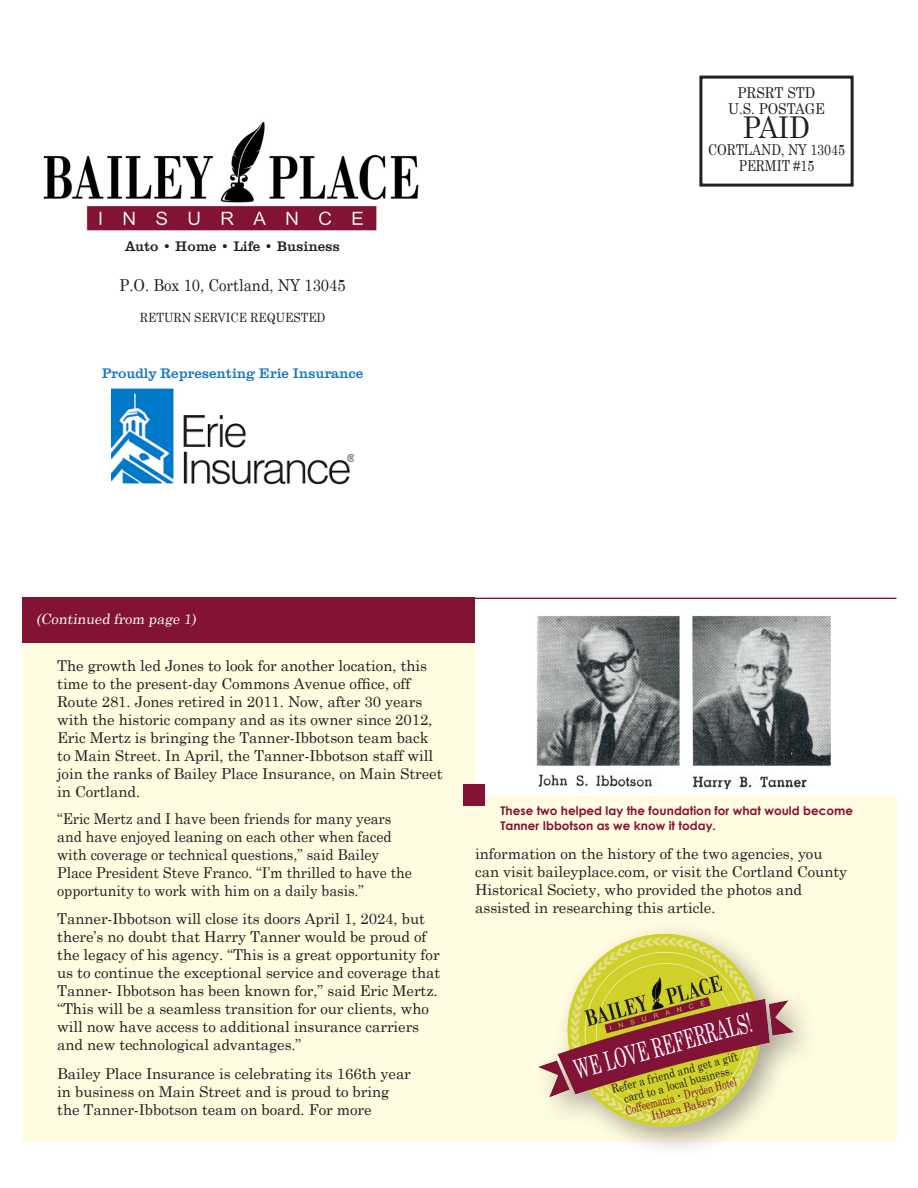
<style>
.page{position:relative;width:918px;height:1188px;background:#fff}
.page>*{position:absolute;margin:0;border:0;box-sizing:border-box;transform-origin:0 0}
.t1{font:30px "Century";color:#231f20;scale:.9 1}
.t2{font:26.55px "Century";color:#fff;scale:.59 1}
.t3{font:16.5px "Century Schoolbook";color:#231f20;scale:.9 1}
.t4{font:15px/18px "Century Schoolbook";letter-spacing:-.005em;color:#231f20}
.t5{font:15px/18px "Century Schoolbook";letter-spacing:-.005em;color:#231f20;scale:.95 1}
.t6{font:15px "Century";color:#231f20;scale:.83 1}
.t7{font:15px "Century";color:#231f20;scale:.9 1}
.t8{font:500 14.4px "Clarendon T";color:#1778be}
.t9{font:500 14.4px "Clarendon T";color:#231f20}
.t10{font:14.25px "Century Schoolbook";color:#fff}
.t11{font:12.75px "Century";color:#231f20;scale:.9 1}
.t12{font:700 12px/15px "Century Gothic";color:#831335}
.t13{font:12px "Century";color:#231f20;scale:.85 1}
.t14{font:12px "Century";color:#831335;scale:.72 1}
.t15{font:12px "Century";color:#831335;scale:.85 1}
</style>
<div class="page">
<div style="left:699px;top:76px;width:155px;height:111px;border:3px solid #231f20"></div>
<img style="left:112px;top:388px;width:242px;height:97px">
<div style="left:22px;top:598px;width:874px;height:544px;background:#fffce1"></div>
<img style="left:43px;top:122px;width:376px;height:109px">
<div style="left:23px;top:598px;width:452px;height:45px;background:#831335"></div>
<hr style="left:49px;top:598px;width:847px;height:1px;background:#831335">
<div style="left:475px;top:599px;width:421px;height:196px;background:#fff"></div>
<img style="left:536px;top:615px;width:295px;height:176px">
<div style="left:464px;top:785px;width:21px;height:21px;background:#831335"></div>
<div style="left:529px;top:921px;width:293px;height:237px;background:#231f20;opacity:.4"></div>
<img style="left:529px;top:921px;width:286px;height:228px">
<p class="t9" style="left:125px;top:238px;width:216px">Auto • Home • Life • Business</p>
<p class="t3" style="left:120px;top:271px;width:253px">P.O. Box 10, Cortland, NY 13045</p>
<p class="t11" style="left:140px;top:306px;width:208px">RETURN SERVICE REQUESTED</p>
<p class="t8" style="left:102px;top:365px;width:263px">Proudly Representing Erie Insurance</p>
<p class="t7" style="left:738px;top:80px;width:88px">PRSRT STD</p>
<p class="t7" style="left:728px;top:96px;width:109px">U.S. POSTAGE</p>
<p class="t1" style="left:743px;top:102px;width:76px">PAID</p>
<p class="t6" style="left:708px;top:137px;width:167px">CORTLAND, NY 13045</p>
<p class="t6" style="left:739px;top:153px;width:93px">PERMIT #15</p>
<p class="t10" style="left:36px;top:607px;width:164px">(Continued from page 1)</p>
<p class="t4" style="left:57px;top:655px;width:387px">The growth led Jones to look for another location, this time to the present-day Commons Avenue office, off Route 281. Jones retired in 2011. Now, after 30 years with the historic company and as its owner since 2012, Eric Mertz is bringing the Tanner-Ibbotson team back to Main Street. In April, the Tanner-Ibbotson staff will join the ranks of Bailey Place Insurance, on Main Street in Cortland.</p>
<p class="t5" style="left:57px;top:808px;width:375px">“Eric Mertz and I have been friends for many years and have enjoyed leaning on each other when faced with coverage or technical questions,” said Bailey Place President Steve Franco. “I’m thrilled to have the opportunity to work with him on a daily basis.”</p>
<p class="t4" style="left:57px;top:909px;width:385px">Tanner-Ibbotson will close its doors April 1, 2024, but there’s no doubt that Harry Tanner would be proud of the legacy of his agency. “This is a great opportunity for us to continue the exceptional service and coverage that Tanner- Ibbotson has been known for,” said Eric Mertz. “This will be a seamless transition for our clients, who will now have access to additional insurance carriers and new technological advantages.”</p>
<p class="t4" style="left:57px;top:1063px;width:355px">Bailey Place Insurance is celebrating its 166th year in business on Main Street and is proud to bring the Tanner-Ibbotson team on board. For more</p>
<p class="t12" style="left:500px;top:803px;width:354px">These two helped lay the foundation for what would become<br>Tanner Ibbotson as we know it today.</p>
<p class="t4" style="left:475px;top:843px;width:374px">information on the history of the two agencies, you can visit baileyplace.com, or visit the Cortland County Historical Society, who provided the photos and assisted in researching this article.</p>
<p class="t2" style="left:569px;top:1048px;width:312px;rotate:-15deg">WE LOVE REFERRALS!</p>
<p class="t13" style="left:609px;top:1080px;width:155px;rotate:-15deg">Refer a friend and get a gift</p>
<p class="t13" style="left:621px;top:1089px;width:133px;rotate:-15deg">card to a local business.</p>
<p class="t14" style="left:623px;top:1101px;width:160px;rotate:-15deg">Coffeemania • Dryden Hotel</p>
<p class="t15" style="left:649px;top:1106px;width:81px;rotate:-15deg">Ithaca Bakery</p>
</div>
